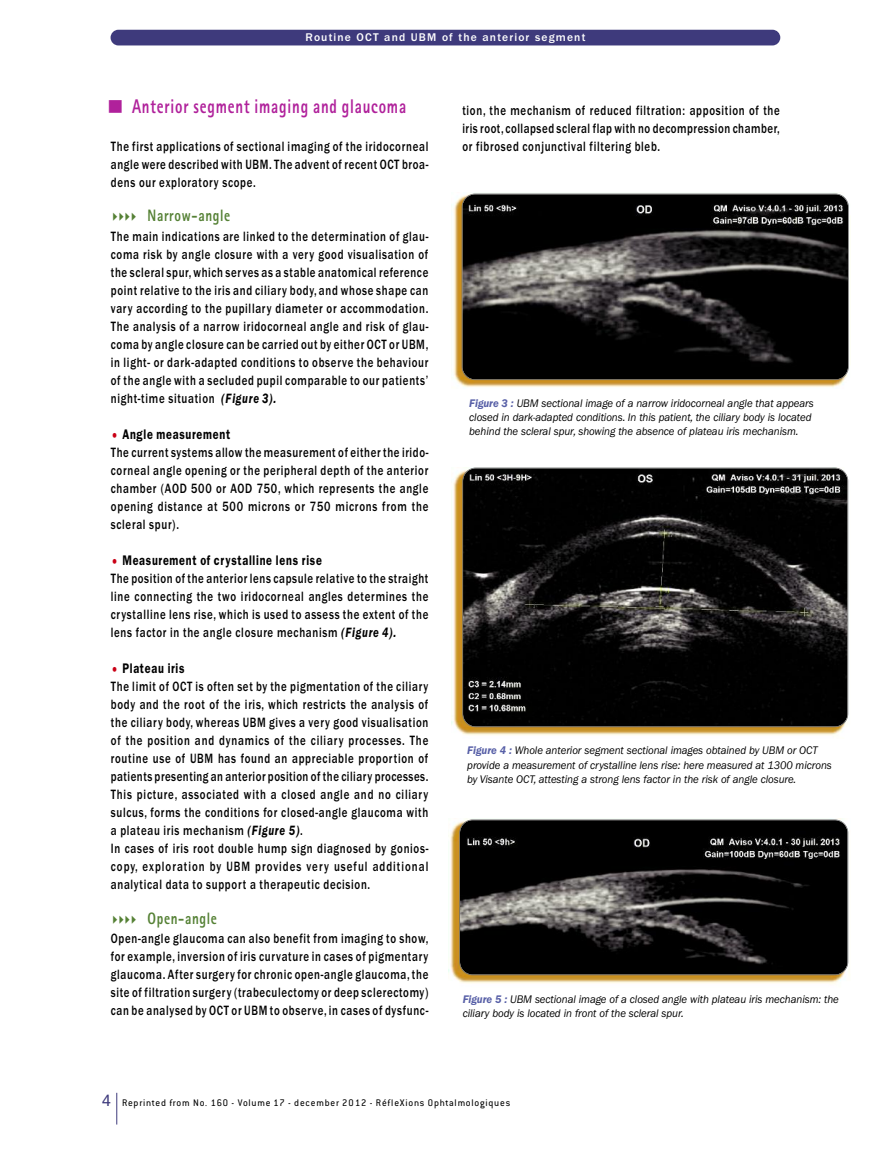
<style>
.page{position:relative;width:893px;height:1149px;background:#fff}
.page>*{position:absolute;margin:0;border:0;box-sizing:border-box;transform-origin:0 0}
.t1{font:800 19.8px "Rotis Sans Serif Std";letter-spacing:.055em;color:#b0219b;scale:.75 1}
.t2{font:800 16.5px "Rotis Sans Serif Std";letter-spacing:.05em;color:#558135;scale:.8 1}
.t3{font:500 13.95px/18px "ITC Franklin Gothic Std";letter-spacing:.065em;color:#000;text-align:justify;scale:.78 1}
.t4{font:500 11.55px "ITC Franklin Gothic Std";letter-spacing:.1em;color:#fff}
.t5{font:italic 11.4px/14.2px "ITC Franklin Gothic Std";letter-spacing:-.005em;color:#000;scale:.95 1}
.t6{font:10.5px "Conduit ITC Std";letter-spacing:.075em;color:#000}
.s1{font-family:"Lucida Grande";font-weight:400;font-size:37.5px}
.s2{font-family:"Lucida Grande";font-weight:400;font-size:13.95px}
.s3{font-weight:600;font-style:italic}
.s4{font-weight:600;font-size:16.5px;color:#ca0016}
.s5{font-weight:600}
.s6{font-weight:600;color:#5860a7}
.s7{font-size:18px;color:#3e3a7c}
</style>
<div class="page">
<hr style="left:116px;top:1092px;width:1px;height:32px;background:#3e3a7c">
<div style="left:111px;top:30px;width:669px;height:15px;background:#3e3a7c;border-radius:8px"></div>
<img style="left:449px;top:818px;width:401px;height:166px">
<img style="left:460px;top:820px;width:387px;height:154px;border-radius:13px">
<div style="left:459px;top:819px;width:389px;height:155px;border:2px solid #707070;border-radius:14px"></div>
<img style="left:452px;top:470px;width:397px;height:266px">
<img style="left:463px;top:468px;width:384px;height:258px;border-radius:13px">
<div style="left:462px;top:467px;width:386px;height:260px;border:2px solid #707070;border-radius:14px"></div>
<img style="left:453px;top:192px;width:396px;height:196px">
<img style="left:462px;top:194px;width:386px;height:185px;border-radius:13px">
<div style="left:462px;top:193px;width:387px;height:187px;border:2px solid #707070;border-radius:14px"></div>
<p class="t4" style="left:305px;top:34px;width:281px">Routine OCT and UBM of the anterior segment</p>
<h1 class="t1" style="left:105px;top:99px;width:403px"><span class="s1">■</span> Anterior segment imaging and glaucoma</h1>
<p class="t3" style="left:111px;top:138px;width:409px">The first applications of sectional imaging of the iridocorneal angle were described with UBM. The advent of recent OCT broa&shy;dens our exploratory scope.</p>
<p class="t2" style="left:111px;top:210px;width:151px"><span class="s2">▸▸▸▸</span> Narrow-angle</p>
<p class="t3" style="left:111px;top:228px;width:409px">The main indications are linked to the determination of glau&shy;coma risk by angle closure with a very good visualisation of the scleral spur, which serves as a stable anatomical reference point relative to the iris and ciliary body, and whose shape can vary according to the pupillary diameter or accommodation.<br>The analysis of a narrow iridocorneal angle and risk of glau&shy;coma by angle closure can be carried out by either OCT or UBM, in light- or dark-adapted conditions to observe the behaviour of the angle with a secluded pupil comparable to our patients’ night-time situation <span class="s3">(Figure 3).</span></p>
<p class="t3" style="left:111px;top:426px;width:409px;text-align:left"><span class="s4">•</span> <span class="s5">Angle measurement<br></span>The current systems allow the measurement of either the irido&shy;corneal angle opening or the peripheral depth of the anterior chamber (AOD 500 or AOD 750, which represents the angle opening distance at 500 microns or 750 microns from the scleral spur).</p>
<p class="t3" style="left:111px;top:552px;width:409px;text-align:left"><span class="s4">•</span> <span class="s5">Measurement of crystalline lens rise<br></span>The position of the anterior lens capsule relative to the straight line connecting the two iridocorneal angles determines the crystalline lens rise, which is used to assess the extent of the lens factor in the angle closure mechanism <span class="s3">(Figure 4).</span></p>
<p class="t3" style="left:111px;top:660px;width:409px;text-align:left"><span class="s4">•</span> <span class="s5">Plateau iris<br></span>The limit of OCT is often set by the pigmentation of the ciliary body and the root of the iris, which restricts the analysis of the ciliary body, whereas UBM gives a very good visualisation of the position and dynamics of the ciliary processes. The routine use of UBM has found an appreciable proportion of patients presenting an anterior position of the ciliary processes.<br>This picture, associated with a closed angle and no ciliary sulcus, forms the conditions for closed-angle glaucoma with a plateau iris mechanism <span class="s3">(Figure 5)</span>.<br>In cases of iris root double hump sign diagnosed by gonios&shy;copy, exploration by UBM provides very useful additional analytical data to support a therapeutic decision.</p>
<p class="t2" style="left:111px;top:912px;width:134px"><span class="s2">▸▸▸▸</span> Open-angle</p>
<p class="t3" style="left:111px;top:930px;width:409px">Open-angle glaucoma can also benefit from imaging to show, for example, inversion of iris curvature in cases of pigmentary glaucoma. After surgery for chronic open-angle glaucoma, the site of filtration surgery (trabeculectomy or deep sclerectomy) can be analysed by OCT or UBM to observe, in cases of dysfunc-</p>
<p class="t3" style="left:462px;top:102px;width:409px">tion, the mechanism of reduced filtration: apposition of the iris root, collapsed scleral flap with no decompression chamber, or fibrosed conjunctival filtering bleb.</p>
<p class="t5" style="left:469px;top:396px;width:364px"><span class="s6">Figure 3 :</span> UBM sectional image of a narrow iridocorneal angle that appears closed in dark-adapted conditions. In this patient, the ciliary body is located behind the scleral spur, showing the absence of plateau iris mechanism.</p>
<p class="t5" style="left:467px;top:744px;width:385px"><span class="s6">Figure 4 :</span> Whole anterior segment sectional images obtained by UBM or OCT provide a measurement of crystalline lens rise: here measured at 1300 microns by Visante OCT, attesting a strong lens factor in the risk of angle closure.</p>
<p class="t5" style="left:463px;top:992px;width:397px"><span class="s6">Figure 5 :</span> UBM sectional image of a closed angle with plateau iris mechanism: the ciliary body is located in front of the scleral spur.</p>
<p class="t6" style="left:102px;top:1099px;width:410px"><span class="s7">4</span> Reprinted from No. 160 - Volume 17 - december 2012 - RéfleXions Ophtalmologiques</p>
</div>
